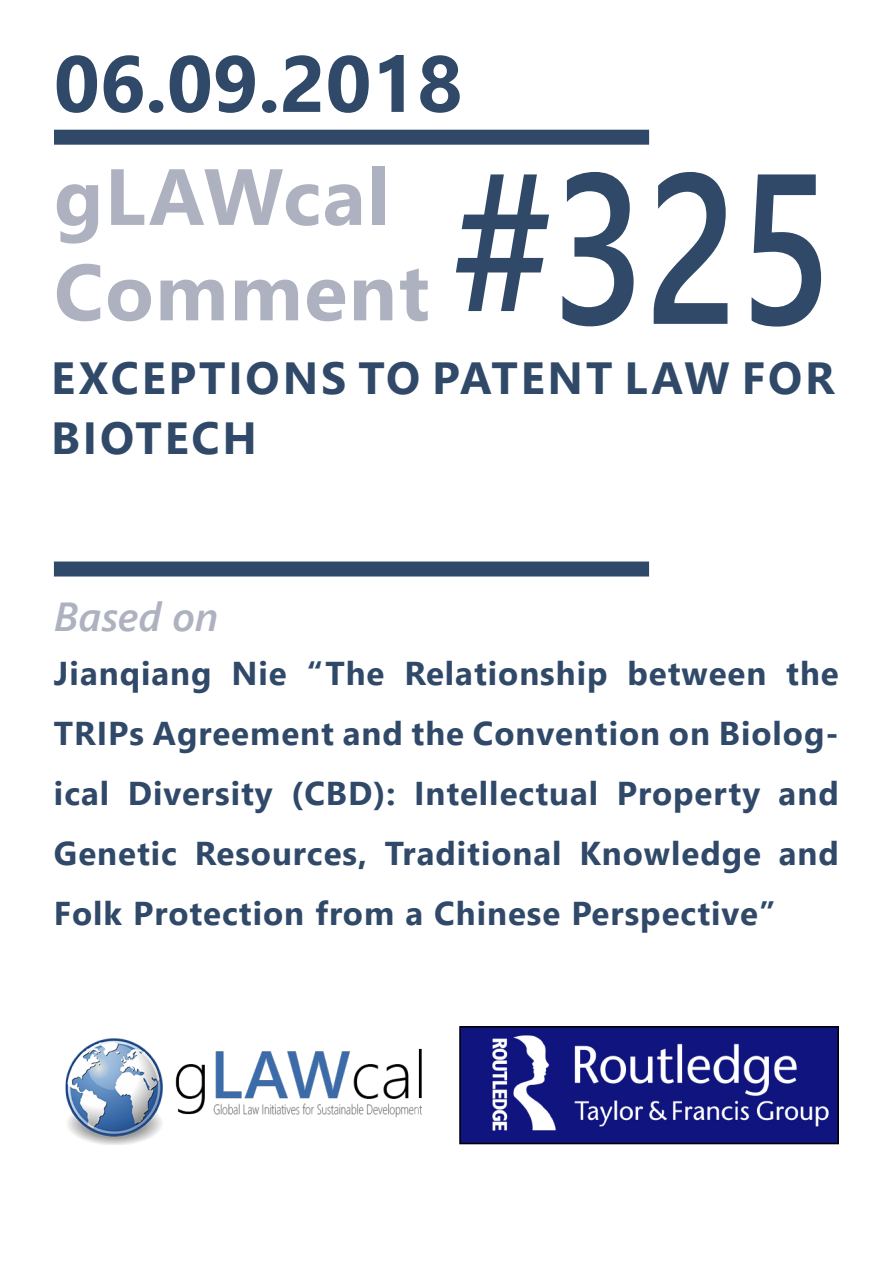
<style>
.page{position:relative;width:893px;height:1263px;background:#fff}
.page>*{position:absolute;margin:0;border:0;box-sizing:border-box;transform-origin:0 0}
.t1{font:600 213.3px "Segoe UI";color:#304969;scale:.79 1}
.t2{font:700 79.5px/95.4px "Segoe UI";letter-spacing:.02em;color:#aeb2c0}
.t3{font:700 79.5px "Segoe UI";color:#304969}
.t4{font:700 45px/60px "Segoe UI";letter-spacing:.065em;color:#304969}
.t5{font:italic 600 40.5px "Segoe UI";color:#aeb2c0}
.t6{font:700 33px/60px "Segoe UI";letter-spacing:.03em;color:#304969;text-align:justify}
</style>
<div class="page">
<img style="left:65px;top:1038px;width:357px;height:106px">
<div style="left:54px;top:130px;width:595px;height:15px;background:#304969"></div>
<div style="left:54px;top:561px;width:595px;height:15px;background:#304969"></div>
<img style="left:462px;top:1029px;width:374px;height:112px">
<div style="left:459px;top:1026px;width:380px;height:118px;border:2px solid #000"></div>
<h2 class="t3" style="left:54px;top:9px;width:410px">06.09.2018</h2>
<h2 class="t2" style="left:54px;top:143px;width:377px">gLAWcal<br>Comment</h2>
<h1 class="t1" style="left:453px;top:47px;width:481px">#325</h1>
<h3 class="t4" style="left:51px;top:345px;width:785px">EXCEPTIONS TO PATENT LAW FOR<br>BIOTECH</h3>
<p class="t5" style="left:54px;top:578px;width:166px">Based on</p>
<p class="t6" style="left:54px;top:641px;width:786px">Jianqiang Nie “The Relationship between the TRIPs Agreement and the Convention on Biolog&shy;ical Diversity (CBD): Intellectual Property and Genetic Resources, Traditional Knowledge and Folk Protection from a Chinese Perspective”</p>
</div>
